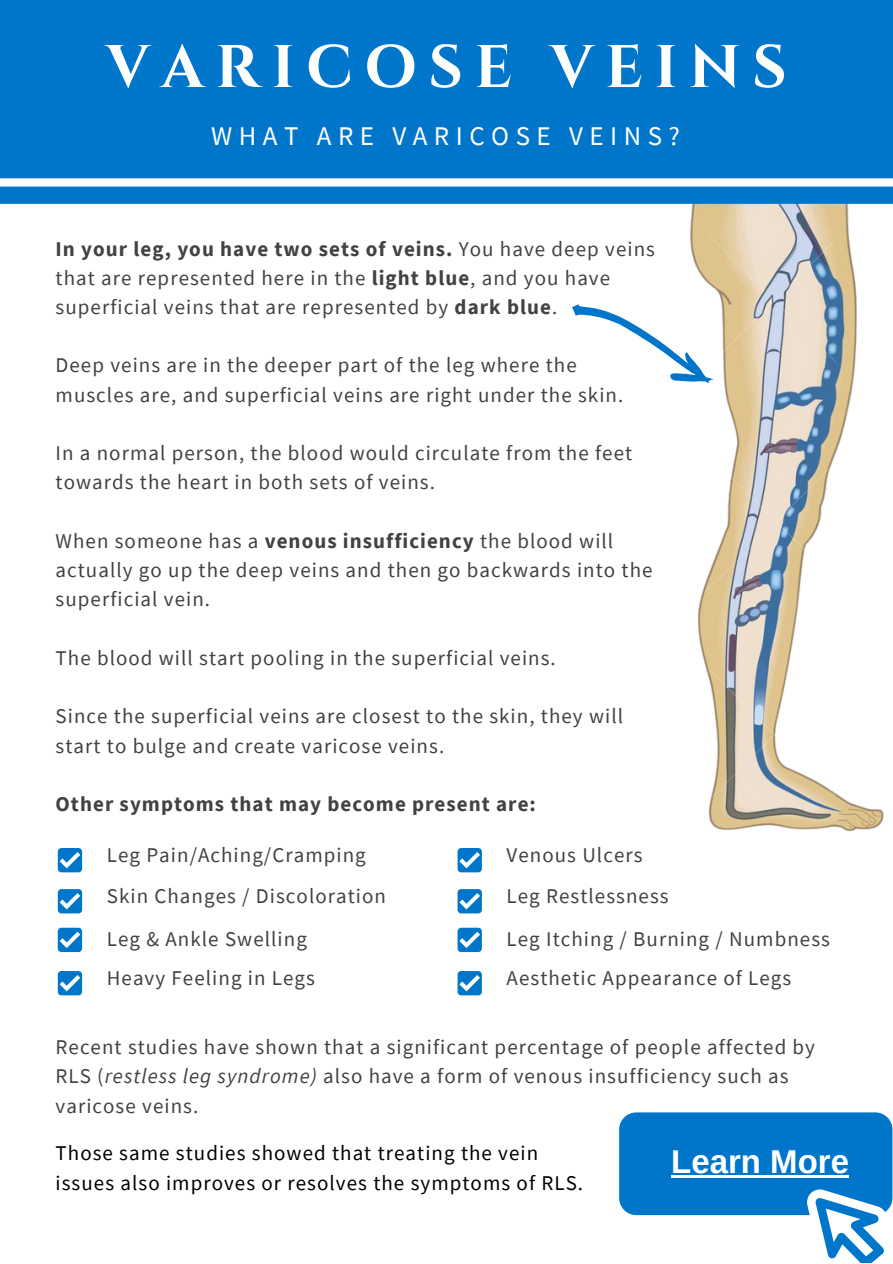
<style>
.page{position:relative;width:893px;height:1264px;background:#fff}
.page>*{position:absolute;margin:0;border:0;box-sizing:border-box;transform-origin:0 0}
.t1{font:700 60px "Cinzel";letter-spacing:.19em;color:#fff}
.t2{font:700 33px "Arimo";color:#fff}
.t3{font:27px "Source Sans Pro";letter-spacing:.24em;color:#fff}
.t4{font:21px/29.2px "Source Sans Pro";letter-spacing:.05em;color:#424242}
.t5{font:21px/29.2px "Source Sans Pro";letter-spacing:.05em;color:#000}
.t6{font:700 21px "Source Sans Pro";letter-spacing:.05em;color:#424242}
.s1{font-weight:700}
.s2{font-style:italic}
</style>
<div class="page">
<img style="left:690px;top:204px;width:194px;height:628px">
<div style="left:0;top:0;width:892px;height:204px;background:#0076ca"></div>
<div style="left:58px;top:848px;width:24px;height:24px;background:#0076ca;border-radius:4px"></div>
<svg style="left:60px;top:852px;width:20px;height:16px"></svg>
<div style="left:58px;top:889px;width:24px;height:24px;background:#0076ca;border-radius:4px"></div>
<svg style="left:60px;top:893px;width:20px;height:16px"></svg>
<div style="left:58px;top:927px;width:24px;height:25px;background:#0076ca;border-radius:4px"></div>
<svg style="left:60px;top:931px;width:20px;height:17px"></svg>
<div style="left:457px;top:848px;width:25px;height:24px;background:#0076ca;border-radius:4px"></div>
<svg style="left:459px;top:852px;width:21px;height:16px"></svg>
<div style="left:457px;top:889px;width:25px;height:24px;background:#0076ca;border-radius:4px"></div>
<svg style="left:459px;top:893px;width:21px;height:16px"></svg>
<div style="left:457px;top:927px;width:25px;height:25px;background:#0076ca;border-radius:4px"></div>
<svg style="left:459px;top:931px;width:21px;height:17px"></svg>
<div style="left:58px;top:971px;width:24px;height:24px;background:#0076ca;border-radius:4px"></div>
<svg style="left:60px;top:975px;width:20px;height:16px"></svg>
<div style="left:457px;top:971px;width:25px;height:24px;background:#0076ca;border-radius:4px"></div>
<svg style="left:459px;top:975px;width:21px;height:16px"></svg>
<svg style="left:572px;top:267px;width:141px;height:154px"></svg>
<svg style="left:619px;top:1112px;width:273px;height:150px"></svg>
<hr style="left:671px;top:1174px;width:178px;height:3px;background:#fff">
<p class="t1" style="left:106px;top:29px;width:682px">VARICOSE VEINS</p>
<p class="t3" style="left:211px;top:118px;width:470px">WHAT ARE VARICOSE VEINS?</p>
<p class="t4" style="left:56px;top:233px;width:601px"><span class="s1">In your leg, you have two sets of veins.</span> You have deep veins that are represented here in the <span class="s1">light blue</span>, and you have superficial veins that are represented by <span class="s1">dark blue</span>.</p>
<p class="t4" style="left:56px;top:350px;width:569px">Deep veins are in the deeper part of the leg where the muscles are, and superficial veins are right under the skin.</p>
<p class="t4" style="left:56px;top:438px;width:578px">In a normal person, the blood would circulate from the feet towards the heart in both sets of veins.</p>
<p class="t4" style="left:56px;top:526px;width:598px">When someone has a <span class="s1">venous insufficiency</span> the blood will actually go up the deep veins and then go backwards into the superficial vein.</p>
<p class="t4" style="left:56px;top:642px;width:501px">The blood will start pooling in the superficial veins.</p>
<p class="t4" style="left:56px;top:701px;width:569px">Since the superficial veins are closest to the skin, they will start to bulge and create varicose veins.</p>
<p class="t6" style="left:56px;top:790px;width:482px">Other symptoms that may become present are:</p>
<p class="t4" style="left:107px;top:840px;width:260px">Leg Pain/Aching/Cramping</p>
<p class="t4" style="left:107px;top:881px;width:281px">Skin Changes / Discoloration</p>
<p class="t4" style="left:107px;top:923px;width:202px">Leg &amp; Ankle Swelling</p>
<p class="t4" style="left:506px;top:840px;width:137px">Venous Ulcers</p>
<p class="t4" style="left:506px;top:881px;width:164px">Leg Restlessness</p>
<p class="t4" style="left:506px;top:923px;width:325px">Leg Itching / Burning / Numbness</p>
<p class="t4" style="left:107px;top:963px;width:210px">Heavy Feeling in Legs</p>
<p class="t4" style="left:506px;top:963px;width:286px">Aesthetic Appearance of Legs</p>
<p class="t4" style="left:56px;top:1031px;width:761px">Recent studies have shown that a significant percentage of people affected by<br>RLS (<span class="s2">restless leg syndrome)</span> also have a form of venous insufficiency such as varicose veins.</p>
<p class="t5" style="left:56px;top:1138px;width:529px">Those same studies showed that treating the vein issues also improves or resolves the symptoms of RLS.</p>
<p class="t2" style="left:671px;top:1142px;width:179px">Learn More</p>
</div>
